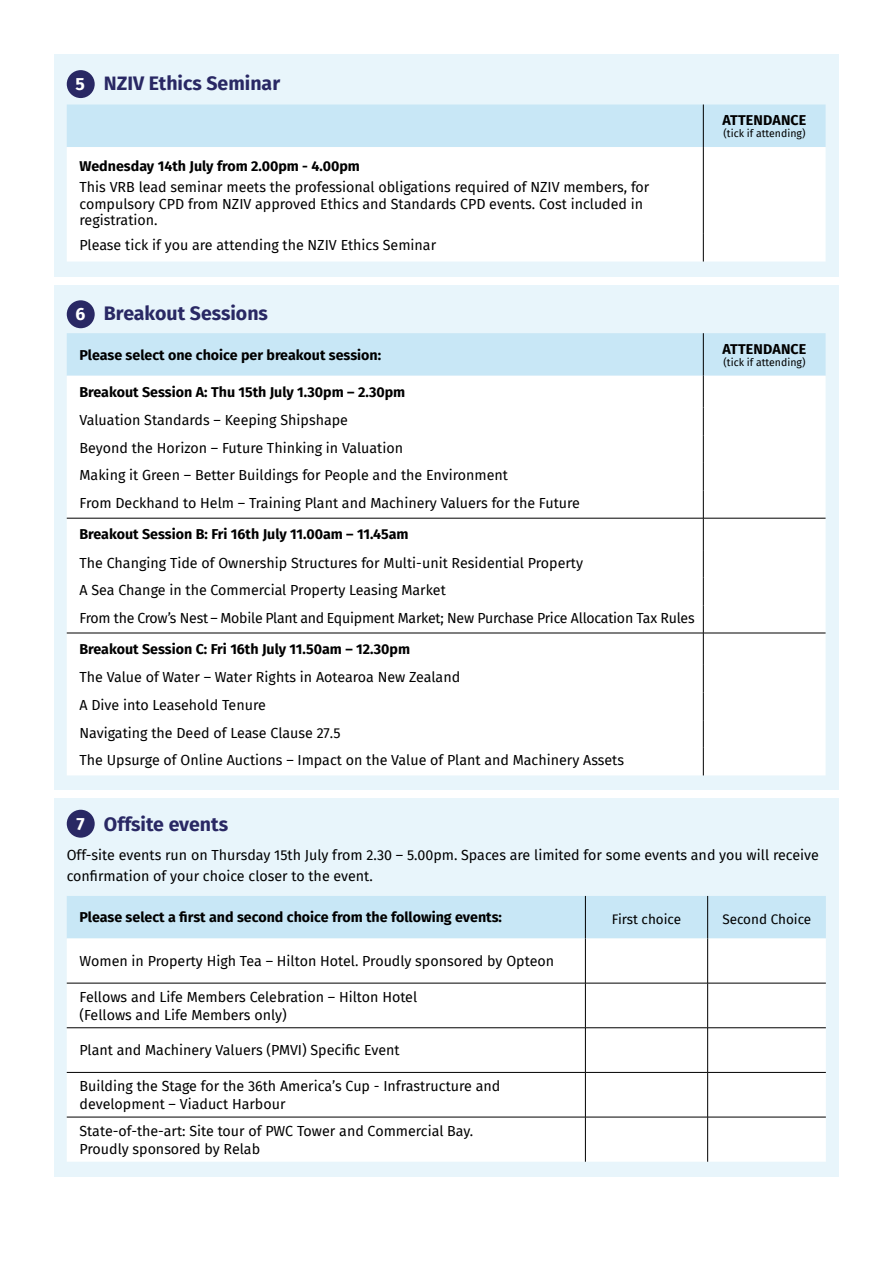
<style>
.page{position:relative;width:893px;height:1263px;background:#fff}
.page>*{position:absolute;margin:0;border:0;box-sizing:border-box;transform-origin:0 0}
.t1{font:700 19.5px "Fira Sans";color:#292864}
.t2{font:700 17.55px "Fira Sans";color:#fff}
.t3{font:14.25px/18px "Fira Sans";color:#000}
.t4{font:700 14.25px "Fira Sans";color:#000}
.t5{font:13.5px "Fira Sans";color:#000}
.t6{font:10.5px "Fira Sans";color:#000}
</style>
<div class="page">
<div style="left:54px;top:54px;width:785px;height:222px;background:#e8f5fb"></div>
<div style="left:54px;top:285px;width:785px;height:504px;background:#e8f5fb"></div>
<div style="left:54px;top:798px;width:785px;height:378px;background:#e8f5fb"></div>
<div style="left:67px;top:70px;width:28px;height:28px;background:#292864;border-radius:50%"></div>
<div style="left:67px;top:105px;width:759px;height:42px;background:#c8e7f6"></div>
<div style="left:67px;top:147px;width:759px;height:114px;background:#fff"></div>
<hr style="left:703px;top:105px;width:1px;height:42px;background:#000">
<hr style="left:703px;top:147px;width:1px;height:87px;background:#000">
<svg style="left:703px;top:234px;width:1px;height:27px"></svg>
<div style="left:67px;top:300px;width:28px;height:28px;background:#292864;border-radius:50%"></div>
<div style="left:67px;top:333px;width:759px;height:43px;background:#c8e7f6"></div>
<div style="left:67px;top:376px;width:759px;height:399px;background:#fff"></div>
<hr style="left:703px;top:333px;width:1px;height:43px;background:#000">
<hr style="left:703px;top:376px;width:1px;height:32px;background:#000">
<svg style="left:703px;top:408px;width:1px;height:110px"></svg>
<hr style="left:703px;top:518px;width:1px;height:32px;background:#000">
<svg style="left:703px;top:550px;width:1px;height:83px"></svg>
<hr style="left:703px;top:633px;width:1px;height:32px;background:#000">
<svg style="left:703px;top:665px;width:1px;height:110px"></svg>
<hr style="left:67px;top:518px;width:636px;height:1px;background:#000">
<hr style="left:703px;top:518px;width:123px;height:1px;background:#000">
<hr style="left:67px;top:633px;width:636px;height:1px;background:#000">
<hr style="left:703px;top:633px;width:123px;height:1px;background:#000">
<div style="left:67px;top:810px;width:28px;height:28px;background:#292864;border-radius:50%"></div>
<div style="left:67px;top:896px;width:759px;height:42px;background:#c8e7f6"></div>
<div style="left:67px;top:938px;width:759px;height:224px;background:#fff"></div>
<hr style="left:67px;top:983px;width:518px;height:1px;background:#000">
<hr style="left:67px;top:1027px;width:518px;height:1px;background:#000">
<hr style="left:67px;top:1072px;width:518px;height:1px;background:#000">
<hr style="left:67px;top:1117px;width:518px;height:1px;background:#000">
<hr style="left:707px;top:896px;width:1px;height:42px;background:#000">
<hr style="left:585px;top:896px;width:1px;height:42px;background:#000">
<hr style="left:585px;top:938px;width:1px;height:45px;background:#000">
<hr style="left:707px;top:938px;width:1px;height:45px;background:#000">
<hr style="left:585px;top:983px;width:1px;height:44px;background:#000">
<hr style="left:707px;top:983px;width:1px;height:44px;background:#000">
<hr style="left:585px;top:1028px;width:1px;height:44px;background:#000">
<hr style="left:707px;top:1028px;width:1px;height:44px;background:#000">
<hr style="left:585px;top:1072px;width:1px;height:45px;background:#000">
<hr style="left:707px;top:1072px;width:1px;height:45px;background:#000">
<hr style="left:585px;top:1117px;width:1px;height:45px;background:#000">
<hr style="left:707px;top:1117px;width:1px;height:45px;background:#000">
<hr style="left:585px;top:983px;width:123px;height:1px;background:#000">
<hr style="left:708px;top:983px;width:118px;height:1px;background:#000">
<hr style="left:585px;top:1027px;width:123px;height:1px;background:#000">
<hr style="left:708px;top:1027px;width:118px;height:1px;background:#000">
<hr style="left:585px;top:1072px;width:123px;height:1px;background:#000">
<hr style="left:708px;top:1072px;width:118px;height:1px;background:#000">
<hr style="left:585px;top:1117px;width:123px;height:1px;background:#000">
<hr style="left:708px;top:1117px;width:118px;height:1px;background:#000">
<p class="t2" style="left:76px;top:69px;width:11px">5</p>
<p class="t1" style="left:104px;top:67px;width:178px">NZIV Ethics Seminar</p>
<p class="t4" style="left:80px;top:154px;width:282px">Wednesday 14th July from 2.00pm - 4.00pm</p>
<p class="t3" style="left:80px;top:179px;width:571px;line-height:16.5px">This VRB lead seminar meets the professional obligations required of NZIV members, for compulsory CPD from NZIV approved Ethics and Standards CPD events. Cost included in registration.</p>
<p class="t3" style="left:80px;top:235px;width:358px">Please tick if you are attending the NZIV Ethics Seminar</p>
<p class="t4" style="left:722px;top:108px;width:85px">ATTENDANCE</p>
<p class="t6" style="left:723px;top:126px;width:83px">(tick if attending)</p>
<p class="t2" style="left:75px;top:299px;width:11px">6</p>
<p class="t1" style="left:104px;top:297px;width:166px">Breakout Sessions</p>
<p class="t4" style="left:80px;top:343px;width:303px">Please select one choice per breakout session:</p>
<p class="t4" style="left:722px;top:337px;width:85px">ATTENDANCE</p>
<p class="t6" style="left:723px;top:354px;width:83px">(tick if attending)</p>
<p class="t4" style="left:80px;top:380px;width:327px">Breakout Session A: Thu 15th July 1.30pm – 2.30pm</p>
<p class="t3" style="left:80px;top:411px;width:270px">Valuation Standards – Keeping Shipshape</p>
<p class="t3" style="left:80px;top:438px;width:325px">Beyond the Horizon – Future Thinking in Valuation</p>
<p class="t3" style="left:80px;top:466px;width:430px">Making it Green – Better Buildings for People and the Environment</p>
<p class="t3" style="left:80px;top:494px;width:502px">From Deckhand to Helm – Training Plant and Machinery Valuers for the Future</p>
<p class="t4" style="left:80px;top:522px;width:331px">Breakout Session B: Fri 16th July 11.00am – 11.45am</p>
<p class="t3" style="left:80px;top:553px;width:505px">The Changing Tide of Ownership Structures for Multi-unit Residential Property</p>
<p class="t3" style="left:80px;top:581px;width:368px">A Sea Change in the Commercial Property Leasing Market</p>
<p class="t3" style="left:80px;top:608px;width:617px">From the Crow’s Nest – Mobile Plant and Equipment Market; New Purchase Price Allocation Tax Rules</p>
<p class="t4" style="left:80px;top:637px;width:332px">Breakout Session C: Fri 16th July 11.50am – 12.30pm</p>
<p class="t3" style="left:80px;top:668px;width:382px">The Value of Water – Water Rights in Aotearoa New Zealand</p>
<p class="t3" style="left:80px;top:696px;width:188px">A Dive into Leasehold Tenure</p>
<p class="t3" style="left:80px;top:723px;width:263px">Navigating the Deed of Lease Clause 27.5</p>
<p class="t3" style="left:80px;top:751px;width:546px">The Upsurge of Online Auctions – Impact on the Value of Plant and Machinery Assets</p>
<p class="t2" style="left:76px;top:809px;width:10px">7</p>
<p class="t1" style="left:104px;top:808px;width:126px">Offsite events</p>
<p class="t3" style="left:67px;top:844px;width:754px;line-height:21px">Off-site events run on Thursday 15th July from 2.30 – 5.00pm. Spaces are limited for some events and you will receive confirmation of your choice closer to the event.</p>
<p class="t4" style="left:80px;top:905px;width:424px">Please select a first and second choice from the following events:</p>
<p class="t5" style="left:612px;top:908px;width:71px">First choice</p>
<p class="t5" style="left:722px;top:908px;width:90px">Second Choice</p>
<p class="t3" style="left:80px;top:951px;width:476px">Women in Property High Tea – Hilton Hotel. Proudly sponsored by Opteon</p>
<p class="t3" style="left:80px;top:987px;width:339px">Fellows and Life Members Celebration – Hilton Hotel (Fellows and Life Members only)</p>
<p class="t3" style="left:80px;top:1041px;width:322px">Plant and Machinery Valuers (PMVI) Specific Event</p>
<p class="t3" style="left:80px;top:1076px;width:422px">Building the Stage for the 36th America’s Cup - Infrastructure and development – Viaduct Harbour</p>
<p class="t3" style="left:80px;top:1121px;width:395px">State-of-the-art: Site tour of PWC Tower and Commercial Bay.<br>Proudly sponsored by Relab</p>
</div>
